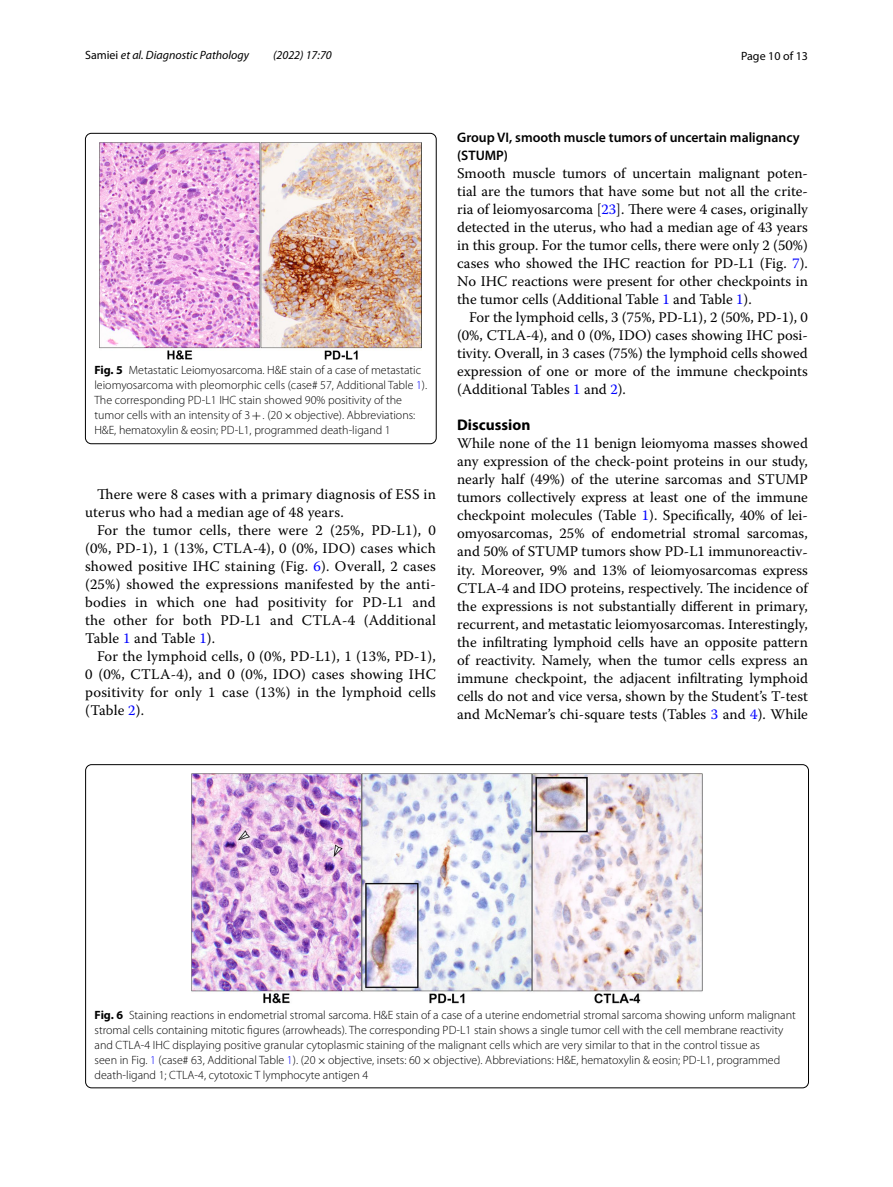
<style>
.page{position:relative;width:893px;height:1187px;background:#fff}
.page>*{position:absolute;margin:0;border:0;box-sizing:border-box;transform-origin:0 0}
.t1{font:700 15.45px "Myriad Pro";color:#000}
.t2{font:14.7px/18px "Warnock Pro";letter-spacing:.01em;color:#000;text-align:justify}
.t3{font:600 13.8px/18px "Myriad Pro";color:#000}
.t4{font:300 12px/15px "Myriad Pro";color:#000}
.t5{font:italic 12px "Myriad Pro";color:#000}
.t6{font:12px "Myriad Pro";color:#000}
.s1{font-style:normal}
.s2{font-weight:700}
.s3{color:#00f}
.s4{font-family:"MTSY";font-weight:400}
</style>
<div class="page">
<img style="left:100px;top:142px;width:322px;height:217px">
<div style="left:85px;top:133px;width:351px;height:311px;border:1px solid #000;border-radius:6px"></div>
<img style="left:192px;top:773px;width:510px;height:230px">
<p class="t5" style="left:85px;top:48px;width:166px"><span class="s1">Samiei</span> et al. Diagnostic Pathology</p>
<p class="t5" style="left:273px;top:48px;width:60px">(2022) 17:70</p>
<p class="t6" style="left:741px;top:48px;width:68px">Page 10 of 13</p>
<p class="t4" style="left:94px;top:363px;width:334px"><span class="s2">Fig. 5</span> Metastatic Leiomyosarcoma. H&amp;E stain of a case of metastatic leiomyosarcoma with pleomorphic cells (case# 57, Additional Table <span class="s3">1</span>).<br>The corresponding PD-L1 IHC stain showed 90% positivity of the tumor cells with an intensity of 3<span class="s4">+</span>. (20<span class="s4">×</span>objective). Abbreviations:<br>H&amp;E, hematoxylin &amp; eosin; PD-L1, programmed death-ligand 1</p>
<p class="t2" style="left:85px;top:485px;width:352px;text-indent:12px">There were 8 cases with a primary diagnosis of ESS in uterus who had a median age of 48 years.</p>
<p class="t2" style="left:85px;top:521px;width:352px;text-indent:12px">For the tumor cells, there were 2 (25%, PD-L1), 0 (0%, PD-1), 1 (13%, CTLA-4), 0 (0%, IDO) cases which showed positive IHC staining (Fig. <span class="s3">6</span>). Overall, 2 cases (25%) showed the expressions manifested by the anti&shy;bodies in which one had positivity for PD-L1 and the other for both PD-L1 and CTLA-4 (Additional Table <span class="s3">1</span> and Table <span class="s3">1</span>).</p>
<p class="t2" style="left:85px;top:647px;width:352px;text-indent:12px">For the lymphoid cells, 0 (0%, PD-L1), 1 (13%, PD-1), 0 (0%, CTLA-4), and 0 (0%, IDO) cases showing IHC positivity for only 1 case (13%) in the lymphoid cells (Table <span class="s3">2</span>).</p>
<p class="t3" style="left:457px;top:128px;width:344px">Group VI, smooth muscle tumors of uncertain malignancy (STUMP)</p>
<p class="t2" style="left:457px;top:164px;width:352px">Smooth muscle tumors of uncertain malignant poten&shy;tial are the tumors that have some but not all the crite&shy;ria of leiomyosarcoma [<span class="s3">23</span>]. There were 4 cases, originally detected in the uterus, who had a median age of 43 years in this group. For the tumor cells, there were only 2 (50%) cases who showed the IHC reaction for PD-L1 (Fig. <span class="s3">7</span>).<br>No IHC reactions were present for other checkpoints in the tumor cells (Additional Table <span class="s3">1</span> and Table <span class="s3">1</span>).</p>
<p class="t2" style="left:457px;top:308px;width:352px;text-indent:12px">For the lymphoid cells, 3 (75%, PD-L1), 2 (50%, PD-1), 0 (0%, CTLA-4), and 0 (0%, IDO) cases showing IHC posi&shy;tivity. Overall, in 3 cases (75%) the lymphoid cells showed expression of one or more of the immune checkpoints (Additional Tables <span class="s3">1</span> and <span class="s3">2</span>).</p>
<p class="t1" style="left:457px;top:415px;width:75px">Discussion</p>
<p class="t2" style="left:457px;top:434px;width:352px">While none of the 11 benign leiomyoma masses showed any expression of the check-point proteins in our study, nearly half (49%) of the uterine sarcomas and STUMP tumors collectively express at least one of the immune checkpoint molecules (Table <span class="s3">1</span>). Specifically, 40% of lei&shy;omyosarcomas, 25% of endometrial stromal sarcomas, and 50% of STUMP tumors show PD-L1 immunoreactiv&shy;ity. Moreover, 9% and 13% of leiomyosarcomas express CTLA-4 and IDO proteins, respectively. The incidence of the expressions is not substantially different in primary, recurrent, and metastatic leiomyosarcomas. Interestingly, the infiltrating lymphoid cells have an opposite pattern of reactivity. Namely, when the tumor cells express an immune checkpoint, the adjacent infiltrating lymphoid cells do not and vice versa, shown by the Student’s T-test and McNemar’s chi-square tests (Tables <span class="s3">3</span> and <span class="s3">4</span>). While</p>
<p class="t4" style="left:95px;top:1007px;width:703px"><span class="s2">Fig. 6</span> Staining reactions in endometrial stromal sarcoma. H&amp;E stain of a case of a uterine endometrial stromal sarcoma showing unform malignant stromal cells containing mitotic figures (arrowheads). The corresponding PD-L1 stain shows a single tumor cell with the cell membrane reactivity and CTLA-4 IHC displaying positive granular cytoplasmic staining of the malignant cells which are very similar to that in the control tissue as<br>seen in Fig. <span class="s3">1</span> (case# 63, Additional Table <span class="s3">1</span>). (20<span class="s4">×</span>objective, insets: 60<span class="s4">×</span>objective). Abbreviations: H&amp;E, hematoxylin &amp; eosin; PD-L1, programmed death-ligand 1; CTLA-4, cytotoxic T lymphocyte antigen 4</p>
</div>
